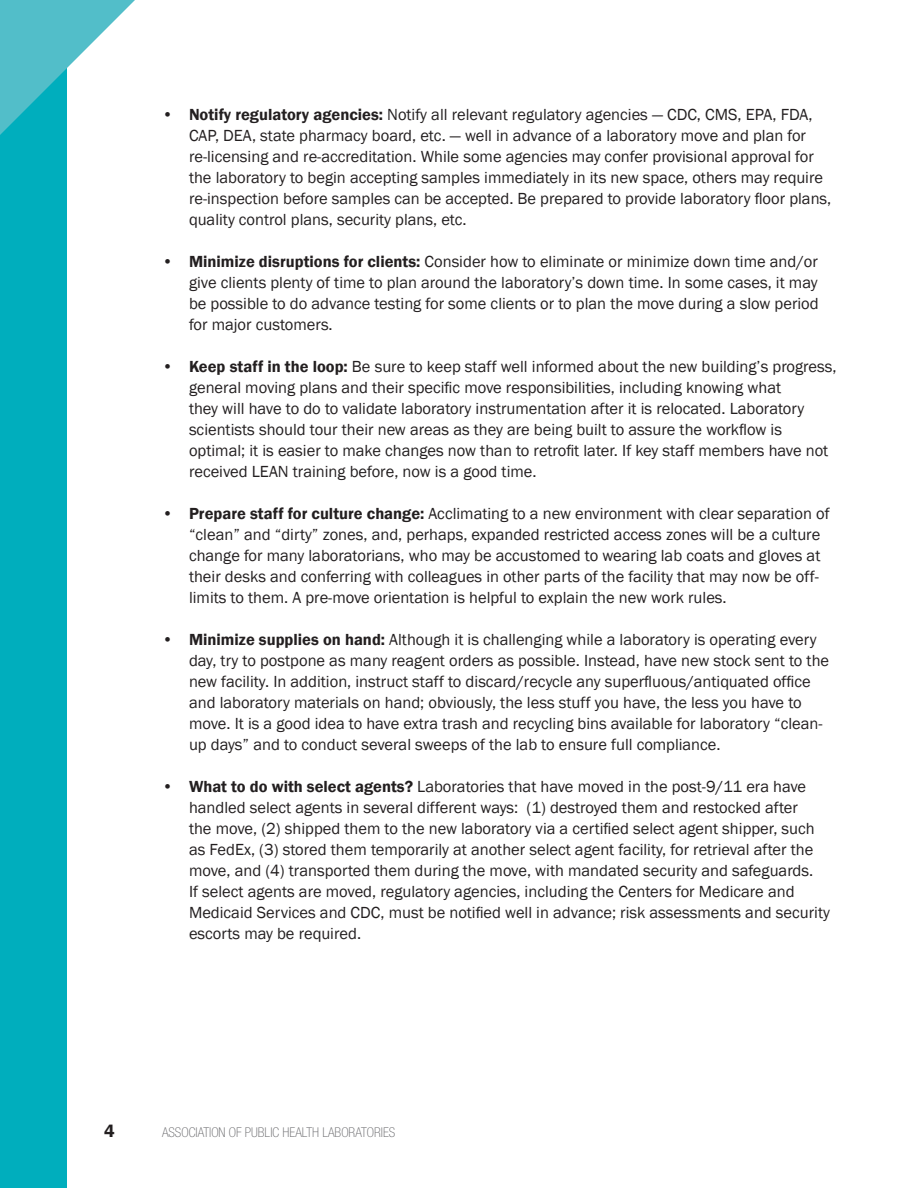
<style>
.page{position:relative;width:918px;height:1188px;background:#fff}
.page>*{position:absolute;margin:0;border:0;box-sizing:border-box;transform-origin:0 0}
.t1{font:600 18px "Franklin Gothic";color:#231f20}
.t2{font:16.5px/21px "Franklin Gothic";color:#231f20}
.t3{font:100 condensed 13.5px "Helvetica Neue LT Std";color:#636366}
.s1{font-weight:600}
</style>
<div class="page">
<div style="left:0;top:0;width:67px;height:1188px;background:#00aebd"></div>
<svg style="left:0;top:0;width:135px;height:135px"></svg>
<p class="t2" style="left:189px;top:104px;width:644px;text-indent:-27px">• <span class="s1">Notify regulatory agencies:</span> Notify all relevant regulatory agencies — CDC, CMS, EPA, FDA, CAP, DEA, state pharmacy board, etc. — well in advance of a laboratory move and plan for re-licensing and re-accreditation. While some agencies may confer provisional approval for the laboratory to begin accepting samples immediately in its new space, others may require re-inspection before samples can be accepted. Be prepared to provide laboratory floor plans, quality control plans, security plans, etc.</p>
<p class="t2" style="left:189px;top:251px;width:631px;text-align:justify;text-indent:-27px">• <span class="s1">Minimize disruptions for clients:</span> Consider how to eliminate or minimize down time and/or give clients plenty of time to plan around the laboratory’s down time. In some cases, it may be possible to do advance testing for some clients or to plan the move during a slow period for major customers.</p>
<p class="t2" style="left:189px;top:356px;width:649px;text-indent:-27px">• <span class="s1">Keep staff in the loop:</span> Be sure to keep staff well informed about the new building’s progress, general moving plans and their specific move responsibilities, including knowing what<br>they will have to do to validate laboratory instrumentation after it is relocated. Laboratory scientists should tour their new areas as they are being built to assure the workflow is optimal; it is easier to make changes now than to retrofit later. If key staff members have not received LEAN training before, now is a good time.</p>
<p class="t2" style="left:189px;top:503px;width:642px;text-indent:-27px">• <span class="s1">Prepare staff for culture change:</span> Acclimating to a new environment with clear separation of “clean” and “dirty” zones, and, perhaps, expanded restricted access zones will be a culture change for many laboratorians, who may be accustomed to wearing lab coats and gloves at their desks and conferring with colleagues in other parts of the facility that may now be off&shy;limits to them. A pre-move orientation is helpful to explain the new work rules.</p>
<p class="t2" style="left:189px;top:629px;width:642px;text-indent:-27px">• <span class="s1">Minimize supplies on hand:</span> Although it is challenging while a laboratory is operating every day, try to postpone as many reagent orders as possible. Instead, have new stock sent to the new facility. In addition, instruct staff to discard/recycle any superfluous/antiquated office and laboratory materials on hand; obviously, the less stuff you have, the less you have to move. It is a good idea to have extra trash and recycling bins available for laboratory “clean&shy;up days” and to conduct several sweeps of the lab to ensure full compliance.</p>
<p class="t2" style="left:189px;top:776px;width:643px;text-indent:-27px">• <span class="s1">What to do with select agents?</span> Laboratories that have moved in the post-9/11 era have handled select agents in several different ways: (1) destroyed them and restocked after<br>the move, (2) shipped them to the new laboratory via a certified select agent shipper, such as FedEx, (3) stored them temporarily at another select agent facility, for retrieval after the move, and (4) transported them during the move, with mandated security and safeguards.<br>If select agents are moved, regulatory agencies, including the Centers for Medicare and Medicaid Services and CDC, must be notified well in advance; risk assessments and security escorts may be required.</p>
<p class="t1" style="left:104px;top:1120px;width:12px">4</p>
<p class="t3" style="left:162px;top:1125px;width:235px">ASSOCIATION OF PUBLIC HEALTH LABORATORIES</p>
</div>
